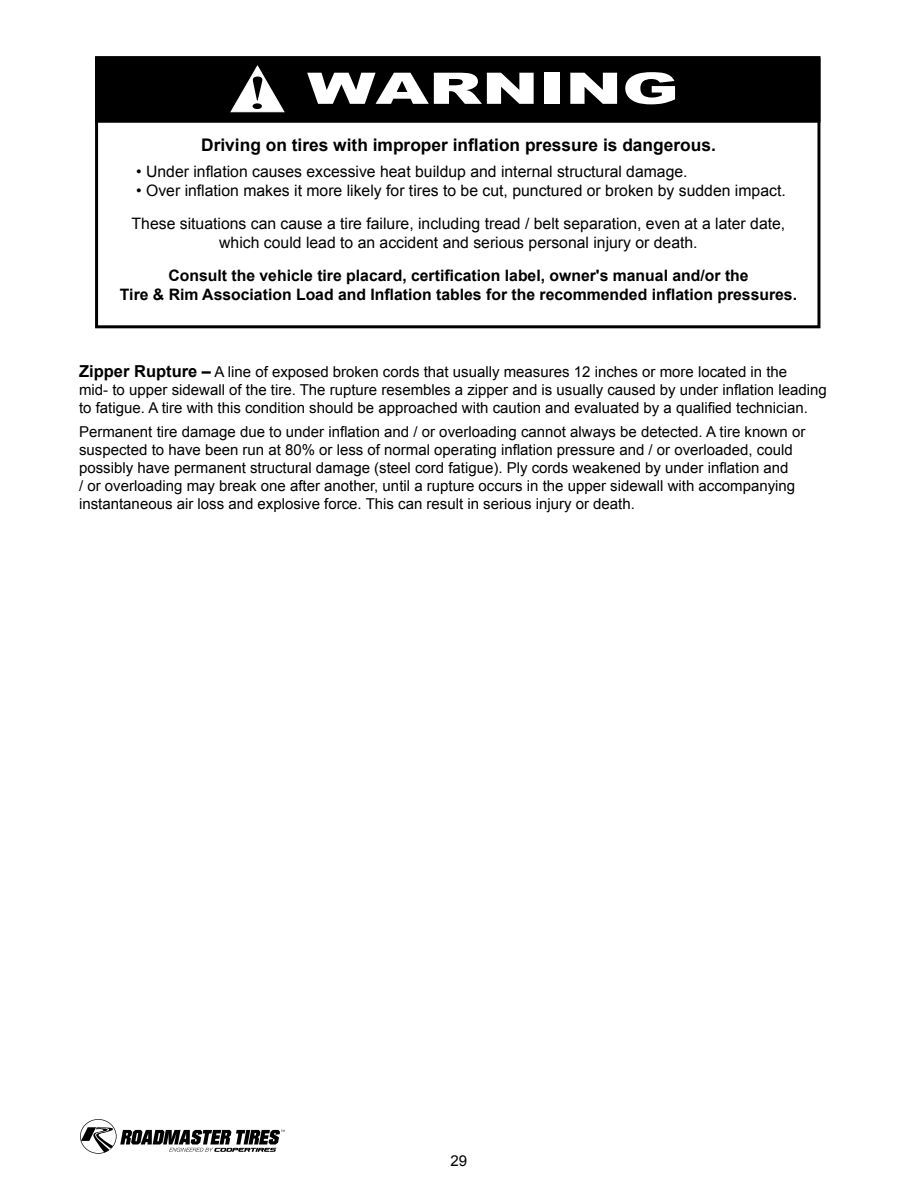
<style>
.page{position:relative;width:918px;height:1188px;background:#fff}
.page>*{position:absolute;margin:0;border:0;box-sizing:border-box;transform-origin:0 0}
.t1{font:900 43.5px "Arial";color:#fff;scale:1.57 1}
.t2{font:700 17.4px "Arial";color:#000}
.t3{font:15.75px/33.2px "Arial";color:#000}
.t4{font:700 15.75px/18.9px "Arial";color:#000;text-align:center}
.t5{font:15px/18px "Arial";color:#000}
.s1{font-family:"Bask Old Face";font-weight:400;font-size:47.7px}
.s2{font-weight:700;font-size:16.5px}
</style>
<div class="page">
<svg style="left:80px;top:1119px;width:205px;height:35px"></svg>
<div style="left:95px;top:58px;width:725px;height:270px;border:3px solid #000"></div>
<div style="left:97px;top:58px;width:722px;height:63px;background:#000"></div>
<div style="left:95px;top:56px;width:725px;height:67px;border:3px solid #000"></div>
<h1 class="t1" style="left:247px;top:57px;width:277px"><span class="s1">!</span> WARNING</h1>
<p class="t2" style="left:201px;top:134px;width:516px">Driving on tires with improper inflation pressure is dangerous.</p>
<p class="t3" style="left:136px;top:155px;width:553px">• Under inflation causes excessive heat buildup and internal structural damage.</p>
<p class="t3" style="left:132px;top:174px;width:656px">• Over inflation makes it more likely for tires to be cut, punctured or broken by sudden impact.<br>These situations can cause a tire failure, including tread / belt separation, even at a later date,</p>
<p class="t3" style="left:219px;top:226px;width:480px">which could lead to an accident and serious personal injury or death.</p>
<p class="t4" style="left:120px;top:267px;width:679px">Consult the vehicle tire placard, certification label, owner's manual and/or the<br>Tire &amp; Rim Association Load and Inflation tables for the recommended inflation pressures.</p>
<p class="t5" style="left:79px;top:362px;width:749px"><span class="s2">Zipper Rupture –</span> A line of exposed broken cords that usually measures 12 inches or more located in the<br>mid- to upper sidewall of the tire. The rupture resembles a zipper and is usually caused by under inflation leading to fatigue. A tire with this condition should be approached with caution and evaluated by a qualified technician.</p>
<p class="t5" style="left:79px;top:423px;width:728px">Permanent tire damage due to under inflation and / or overloading cannot always be detected. A tire known or suspected to have been run at 80% or less of normal operating inflation pressure and / or overloaded, could possibly have permanent structural damage (steel cord fatigue). Ply cords weakened by under inflation and<br>/ or overloading may break one after another, until a rupture occurs in the upper sidewall with accompanying instantaneous air loss and explosive force. This can result in serious injury or death.</p>
<p class="t5" style="left:451px;top:1152px;width:18px">29</p>
</div>
